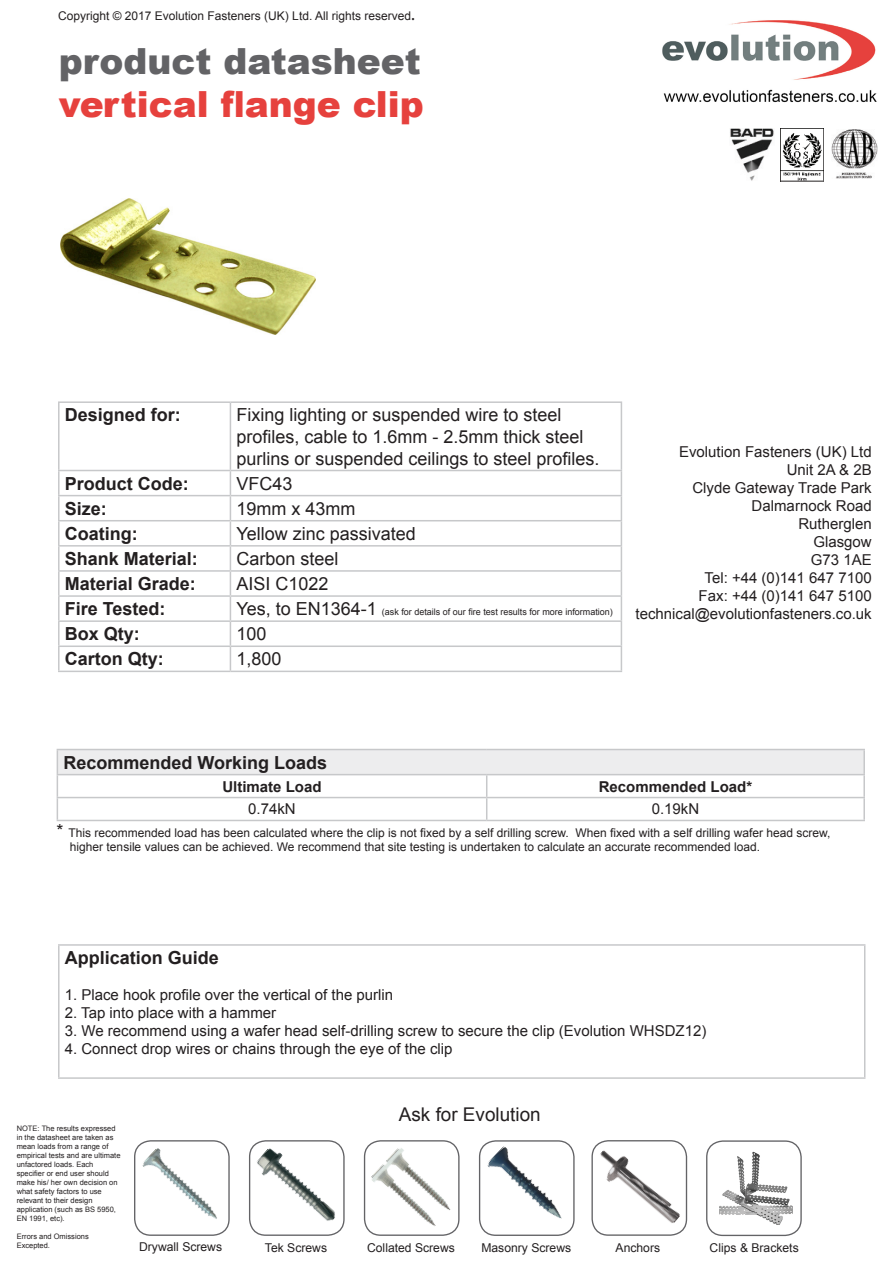
<style>
.page{position:relative;width:893px;height:1263px;background:#fff}
.page>*{position:absolute;margin:0;border:0;box-sizing:border-box;transform-origin:0 0}
.t1{font:900 36px/43.2px "Arial";color:#e6413d}
.t2{font:18.9px "Arial";color:#231f20}
.t3{font:18px/21.6px "Arial";color:#231f20}
.t4{font:700 18px "Arial";color:#231f20}
.t5{font:15px/18px "Arial";color:#231f20;text-align:right}
.t6{font:700 15px "Arial";color:#231f20}
.t7{font:12.15px "Arial";color:#231f20}
.t8{font:12px "Arial";color:#231f20}
.t9{font:9px "Arial";color:#231f20}
.t10{font:7.5px/9px "Arial";color:#231f20}
.s1{font-family:"Myriad Pro";font-size:18px}
.s2{color:#636366}
.s3{font-size:18px}
</style>
<div class="page">
<img style="left:832px;top:129px;width:45px;height:49px">
<img style="left:730px;top:128px;width:44px;height:53px">
<img style="left:780px;top:128px;width:43px;height:53px">
<hr style="left:780px;top:181px;width:43px;height:1px;background:#231f20">
<div style="left:57px;top:749px;width:807px;height:26px;background:#ededee"></div>
<hr style="left:57px;top:749px;width:430px;height:1px;background:#c7c8ca">
<hr style="left:487px;top:749px;width:378px;height:1px;background:#c7c8ca">
<hr style="left:863px;top:750px;width:2px;height:24px;background:#c7c8ca">
<hr style="left:57px;top:774px;width:430px;height:1px;background:#c7c8ca">
<hr style="left:487px;top:774px;width:378px;height:1px;background:#c7c8ca">
<hr style="left:863px;top:775px;width:2px;height:22px;background:#c7c8ca">
<hr style="left:57px;top:797px;width:430px;height:1px;background:#c7c8ca">
<svg style="left:57px;top:750px;width:1px;height:70px"></svg>
<hr style="left:487px;top:797px;width:378px;height:1px;background:#c7c8ca">
<svg style="left:486px;top:775px;width:1px;height:45px"></svg>
<hr style="left:863px;top:798px;width:2px;height:22px;background:#c7c8ca">
<hr style="left:57px;top:820px;width:430px;height:1px;background:#c7c8ca">
<hr style="left:487px;top:820px;width:378px;height:1px;background:#c7c8ca">
<hr style="left:58px;top:944px;width:807px;height:2px;background:#c7c8ca">
<hr style="left:58px;top:946px;width:2px;height:131px;background:#c7c8ca">
<hr style="left:864px;top:946px;width:1px;height:131px;background:#c7c8ca">
<hr style="left:58px;top:1077px;width:807px;height:2px;background:#c7c8ca">
<hr style="left:58px;top:401px;width:172px;height:2px;background:#c7c8ca">
<hr style="left:58px;top:403px;width:2px;height:67px;background:#c7c8ca">
<hr style="left:230px;top:401px;width:392px;height:2px;background:#c7c8ca">
<hr style="left:230px;top:403px;width:1px;height:67px;background:#c7c8ca">
<hr style="left:621px;top:403px;width:1px;height:67px;background:#c7c8ca">
<hr style="left:58px;top:470px;width:172px;height:1px;background:#c7c8ca">
<hr style="left:58px;top:471px;width:2px;height:24px;background:#c7c8ca">
<hr style="left:230px;top:470px;width:392px;height:1px;background:#c7c8ca">
<hr style="left:58px;top:495px;width:172px;height:1px;background:#c7c8ca">
<hr style="left:58px;top:496px;width:2px;height:24px;background:#c7c8ca">
<hr style="left:230px;top:495px;width:392px;height:1px;background:#c7c8ca">
<hr style="left:58px;top:520px;width:172px;height:1px;background:#c7c8ca">
<hr style="left:58px;top:521px;width:2px;height:24px;background:#c7c8ca">
<hr style="left:230px;top:520px;width:392px;height:1px;background:#c7c8ca">
<hr style="left:58px;top:545px;width:172px;height:2px;background:#c7c8ca">
<hr style="left:58px;top:547px;width:2px;height:23px;background:#c7c8ca">
<hr style="left:230px;top:545px;width:392px;height:2px;background:#c7c8ca">
<hr style="left:58px;top:570px;width:172px;height:2px;background:#c7c8ca">
<hr style="left:58px;top:572px;width:2px;height:23px;background:#c7c8ca">
<hr style="left:230px;top:570px;width:392px;height:2px;background:#c7c8ca">
<hr style="left:58px;top:595px;width:172px;height:2px;background:#c7c8ca">
<hr style="left:58px;top:597px;width:2px;height:23px;background:#c7c8ca">
<hr style="left:230px;top:595px;width:392px;height:2px;background:#c7c8ca">
<hr style="left:58px;top:620px;width:172px;height:2px;background:#c7c8ca">
<hr style="left:58px;top:622px;width:2px;height:23px;background:#c7c8ca">
<hr style="left:230px;top:620px;width:392px;height:2px;background:#c7c8ca">
<hr style="left:58px;top:645px;width:172px;height:2px;background:#c7c8ca">
<hr style="left:58px;top:647px;width:2px;height:24px;background:#c7c8ca">
<hr style="left:230px;top:645px;width:392px;height:2px;background:#c7c8ca">
<svg style="left:230px;top:471px;width:1px;height:200px"></svg>
<svg style="left:621px;top:471px;width:1px;height:200px"></svg>
<hr style="left:58px;top:671px;width:172px;height:1px;background:#c7c8ca">
<hr style="left:230px;top:671px;width:392px;height:1px;background:#c7c8ca">
<img style="left:61px;top:198px;width:254px;height:137px">
<img style="left:662px;top:20px;width:215px;height:83px">
<div style="left:591px;top:1140px;width:96px;height:96px;border:1px solid #636366;border-radius:16px"></div>
<div style="left:479px;top:1140px;width:96px;height:96px;border:1px solid #636366;border-radius:16px"></div>
<div style="left:364px;top:1140px;width:96px;height:96px;border:1px solid #636366;border-radius:16px"></div>
<div style="left:249px;top:1140px;width:96px;height:96px;border:1px solid #636366;border-radius:16px"></div>
<div style="left:134px;top:1140px;width:96px;height:96px;border:1px solid #636366;border-radius:16px"></div>
<div style="left:706px;top:1140px;width:96px;height:96px;border:1px solid #636366;border-radius:16px"></div>
<img style="left:142px;top:1148px;width:75px;height:71px">
<img style="left:253px;top:1145px;width:90px;height:84px">
<img style="left:370px;top:1146px;width:88px;height:87px">
<img style="left:487px;top:1146px;width:83px;height:73px">
<img style="left:591px;top:1143px;width:95px;height:88px">
<img style="left:720px;top:1151px;width:72px;height:73px">
<p class="t8" style="left:58px;top:8px;width:358px">Copyright © 2017 Evolution Fasteners (UK) Ltd. All rights reserved<span class="s1">.</span></p>
<p class="t1" style="left:59px;top:39px;width:367px"><span class="s2">product datasheet </span>vertical flange clip</p>
<p class="t4" style="left:65px;top:403px;width:118px">Designed for:</p>
<p class="t3" style="left:236px;top:404px;width:365px">Fixing lighting or suspended wire to steel profiles, cable to 1.6mm - 2.5mm thick steel purlins or suspended ceilings to steel profiles.</p>
<p class="t4" style="left:65px;top:471px;width:126px">Product Code:</p>
<p class="t3" style="left:236px;top:473px;width:58px">VFC43</p>
<p class="t4" style="left:65px;top:496px;width:44px">Size:</p>
<p class="t3" style="left:236px;top:498px;width:121px">19mm x 43mm</p>
<p class="t4" style="left:65px;top:521px;width:74px">Coating:</p>
<p class="t3" style="left:236px;top:523px;width:181px">Yellow zinc passivated</p>
<p class="t4" style="left:65px;top:547px;width:135px">Shank Material:</p>
<p class="t3" style="left:236px;top:548px;width:104px">Carbon steel</p>
<p class="t4" style="left:65px;top:572px;width:133px">Material Grade:</p>
<p class="t3" style="left:236px;top:573px;width:94px">AISI C1022</p>
<p class="t4" style="left:65px;top:597px;width:102px">Fire Tested:</p>
<p class="t9" style="left:236px;top:606px;width:378px"><span class="s3">Yes, to EN1364-1</span> (ask for details of our fire test results for more information)</p>
<p class="t4" style="left:65px;top:622px;width:77px">Box Qty:</p>
<p class="t3" style="left:236px;top:623px;width:32px">100</p>
<p class="t4" style="left:65px;top:647px;width:100px">Carton Qty:</p>
<p class="t3" style="left:236px;top:648px;width:47px">1,800</p>
<p class="t5" style="left:679px;top:443px;width:194px">Evolution Fasteners (UK) Ltd<br>Unit 2A &amp; 2B</p>
<p class="t5" style="left:692px;top:479px;width:181px">Clyde Gateway Trade Park</p>
<p class="t5" style="left:752px;top:497px;width:122px">Dalmarnock Road</p>
<p class="t5" style="left:798px;top:515px;width:75px">Rutherglen</p>
<p class="t5" style="left:813px;top:533px;width:60px">Glasgow</p>
<p class="t5" style="left:811px;top:551px;width:62px">G73 1AE</p>
<p class="t5" style="left:704px;top:569px;width:169px">Tel: +44 (0)141 647 7100</p>
<p class="t5" style="left:699px;top:587px;width:175px">Fax: +44 (0)141 647 5100</p>
<p class="t5" style="left:635px;top:605px;width:238px">technical@evolutionfasteners.co.uk</p>
<p class="t4" style="left:63px;top:750px;width:265px">Recommended Working Loads</p>
<p class="t6" style="left:222px;top:776px;width:101px">Ultimate Load</p>
<p class="t6" style="left:599px;top:776px;width:155px">Recommended Load*</p>
<p class="t5" style="left:248px;top:800px;width:49px">0.74kN</p>
<p class="t5" style="left:652px;top:800px;width:49px">0.19kN</p>
<p class="t8" style="left:57px;top:825px;width:775px"><span class="s3">*</span> This recommended load has been calculated where the clip is not fixed by a self drilling screw. When fixed with a self drilling wafer head screw,</p>
<p class="t8" style="left:70px;top:839px;width:692px">higher tensile values can be achieved. We recommend that site testing is undertaken to calculate an accurate recommended load.</p>
<p class="t4" style="left:65px;top:946px;width:156px">Application Guide</p>
<p class="t5" style="left:65px;top:986px;width:330px">1. Place hook profile over the vertical of the purlin</p>
<p class="t5" style="left:65px;top:1004px;width:213px">2. Tap into place with a hammer</p>
<p class="t5" style="left:65px;top:1022px;width:643px">3. We recommend using a wafer head self-drilling screw to secure the clip (Evolution WHSDZ12)</p>
<p class="t5" style="left:65px;top:1040px;width:389px">4. Connect drop wires or chains through the eye of the clip</p>
<p class="t10" style="left:17px;top:1124px;width:105px">NOTE: The results expressed in the datasheet are taken as mean loads from a range of empirical tests and are ultimate unfactored loads. Each specifier or end user should make his/ her own decision on what safety factors to use relevant to their design application (such as BS 5950,<br>EN 1991, etc).</p>
<p class="t10" style="left:17px;top:1232px;width:74px">Errors and Omissions<br>Excepted.</p>
<p class="t2" style="left:399px;top:1102px;width:143px">Ask for Evolution</p>
<p class="t7" style="left:139px;top:1239px;width:85px">Drywall Screws</p>
<p class="t7" style="left:265px;top:1240px;width:64px">Tek Screws</p>
<p class="t7" style="left:367px;top:1239px;width:89px">Collated Screws</p>
<p class="t7" style="left:481px;top:1239px;width:91px">Masonry Screws</p>
<p class="t7" style="left:616px;top:1239px;width:46px">Anchors</p>
<p class="t7" style="left:710px;top:1239px;width:91px">Clips &amp; Brackets</p>
</div>
